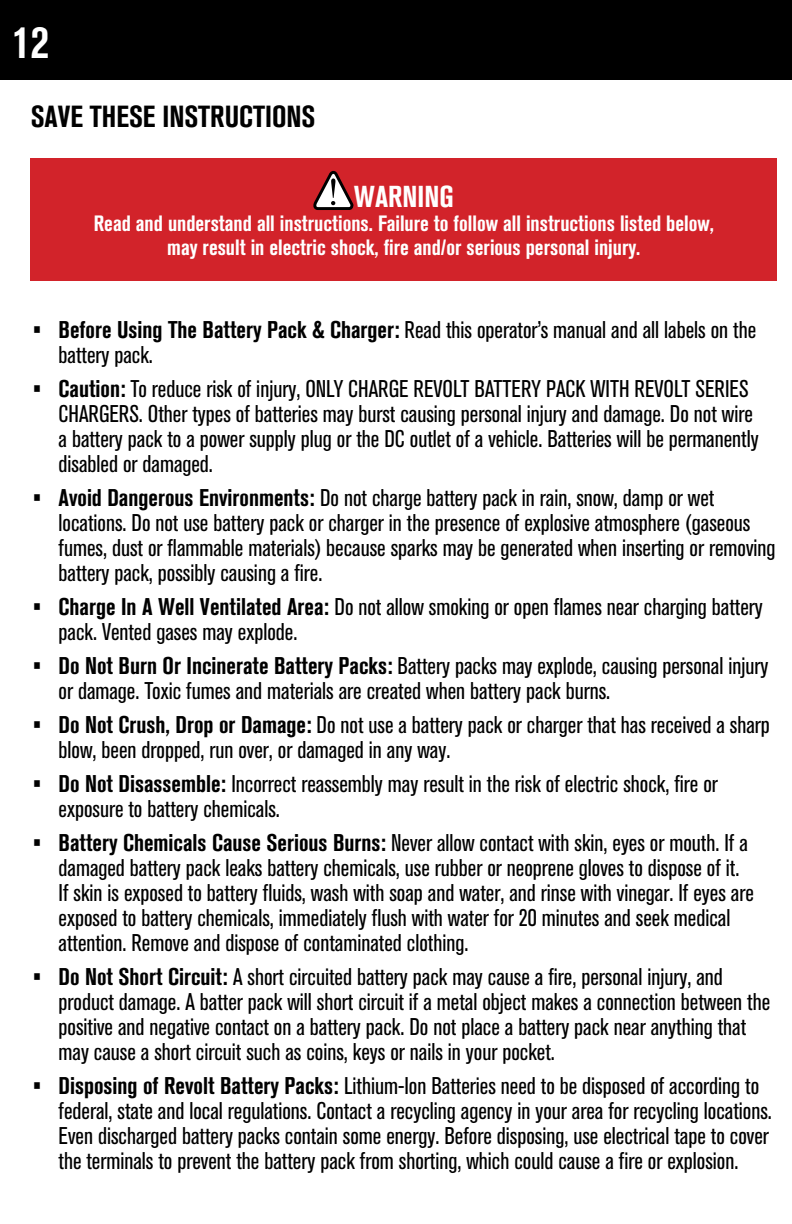
<style>
.page{position:relative;width:792px;height:1224px;background:#fff}
.page>*{position:absolute;margin:0;border:0;box-sizing:border-box;transform-origin:0 0}
.t1{font:700 condensed 46px "Akzidenz Grotesk BQ";color:#fff}
.t2{font:700 condensed 30.2px "Akzidenz Grotesk BQ";color:#000}
.t3{font:700 condensed 30px "Akzidenz Grotesk BQ";color:#fff}
.t4{font:condensed 24px/25px "Akzidenz Grotesk BQ";color:#000}
.t5{font:700 condensed 22px/24px "Akzidenz Grotesk BQ";color:#fff;text-align:center}
.s1{font-weight:700}
</style>
<div class="page">
<div style="left:0;top:0;width:792px;height:79px;background:#000"></div>
<div style="left:31px;top:158px;width:746px;height:123px;background:#d2232a"></div>
<svg style="left:313px;top:170px;width:41px;height:40px"></svg>
<h1 class="t1" style="left:13px;top:16px;width:38px">12</h1>
<p class="t2" style="left:31px;top:99px;width:286px">SAVE THESE INSTRUCTIONS</p>
<p class="t3" style="left:354px;top:179px;width:101px">WARNING</p>
<p class="t5" style="left:94px;top:211px;width:622px">Read and understand all instructions. Failure to follow all instructions listed below, may result in electric shock, fire and/or serious personal injury.</p>
<p class="t4" style="left:59px;top:317px;width:699px;text-indent:-26px"><span class="s1">• Before Using The Battery Pack &amp; Charger:</span> Read this operator’s manual and all labels on the battery pack.</p>
<p class="t4" style="left:59px;top:376px;width:702px;text-indent:-26px"><span class="s1">• Caution:</span> To reduce risk of injury, ONLY CHARGE REVOLT BATTERY PACK WITH REVOLT SERIES CHARGERS. Other types of batteries may burst causing personal injury and damage. Do not wire a battery pack to a power supply plug or the DC outlet of a vehicle. Batteries will be permanently disabled or damaged.</p>
<p class="t4" style="left:59px;top:485px;width:719px;text-indent:-26px"><span class="s1">• Avoid Dangerous Environments:</span> Do not charge battery pack in rain, snow, damp or wet locations. Do not use battery pack or charger in the presence of explosive atmosphere (gaseous fumes, dust or flammable materials) because sparks may be generated when inserting or removing battery pack, possibly causing a fire.</p>
<p class="t4" style="left:59px;top:595px;width:706px;text-indent:-26px"><span class="s1">• Charge In A Well Ventilated Area:</span> Do not allow smoking or open flames near charging battery pack. Vented gases may explode.</p>
<p class="t4" style="left:59px;top:654px;width:711px;text-indent:-26px"><span class="s1">• Do Not Burn Or Incinerate Battery Packs:</span> Battery packs may explode, causing personal injury or damage. Toxic fumes and materials are created when battery pack burns.</p>
<p class="t4" style="left:59px;top:713px;width:713px;text-indent:-26px"><span class="s1">• Do Not Crush, Drop or Damage:</span> Do not use a battery pack or charger that has received a sharp blow, been dropped, run over, or damaged in any way.</p>
<p class="t4" style="left:59px;top:772px;width:661px;text-indent:-26px"><span class="s1">• Do Not Disassemble:</span> Incorrect reassembly may result in the risk of electric shock, fire or exposure to battery chemicals.</p>
<p class="t4" style="left:59px;top:831px;width:697px;text-indent:-26px"><span class="s1">• Battery Chemicals Cause Serious Burns:</span> Never allow contact with skin, eyes or mouth. If a damaged battery pack leaks battery chemicals, use rubber or neoprene gloves to dispose of it.<br>If skin is exposed to battery fluids, wash with soap and water, and rinse with vinegar. If eyes are exposed to battery chemicals, immediately flush with water for 20 minutes and seek medical attention. Remove and dispose of contaminated clothing.</p>
<p class="t4" style="left:59px;top:965px;width:713px;text-indent:-26px"><span class="s1">• Do Not Short Circuit:</span> A short circuited battery pack may cause a fire, personal injury, and product damage. A batter pack will short circuit if a metal object makes a connection between the positive and negative contact on a battery pack. Do not place a battery pack near anything that may cause a short circuit such as coins, keys or nails in your pocket.</p>
<p class="t4" style="left:59px;top:1074px;width:715px;text-indent:-26px"><span class="s1">• Disposing of Revolt Battery Packs:</span> Lithium-Ion Batteries need to be disposed of according to federal, state and local regulations. Contact a recycling agency in your area for recycling locations.<br>Even discharged battery packs contain some energy. Before disposing, use electrical tape to cover the terminals to prevent the battery pack from shorting, which could cause a fire or explosion.</p>
</div>
